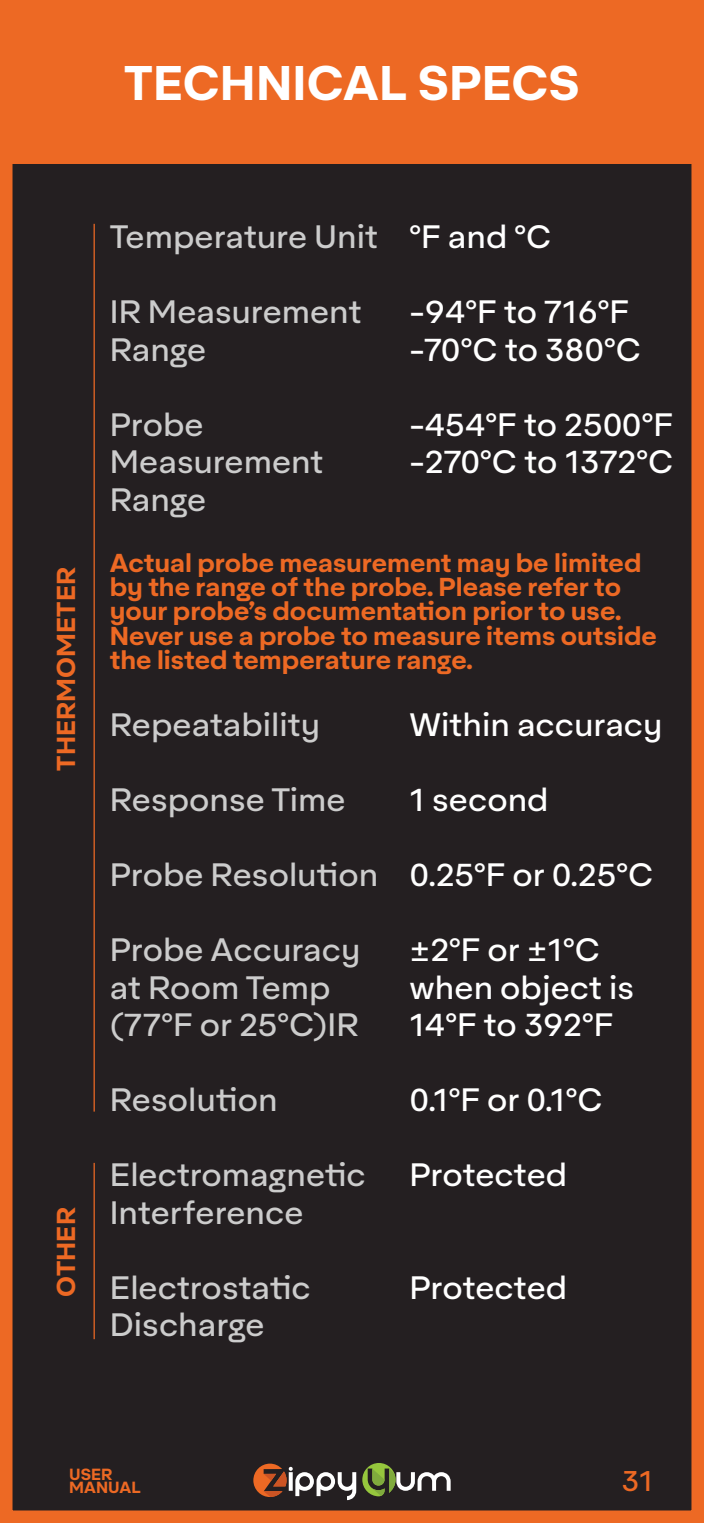
<style>
.page{position:relative;width:704px;height:1523px;background:#fff}
.page>*{position:absolute;margin:0;border:0;box-sizing:border-box;transform-origin:0 0}
.t1{font:46.88px "Aktifo A Bold";color:#fff}
.t2{font:31.25px/37.5px "Aktifo A Medium";color:#ccc}
.t3{font:31.25px/37.5px "Aktifo A Medium";color:#fff}
.t4{font:28.12px "Aktifo A Medium";color:#ed6924}
.t5{font:25px/24.4px "Aktifo A Bold";color:#ed6924}
.t6{font:15.62px/13.1px "Aktifo A Bold";color:#ed6924}
</style>
<div class="page">
<div style="left:0;top:0;width:703px;height:1522px;background:#241f21"></div>
<svg style="left:253px;top:1463px;width:103px;height:37px"></svg>
<svg style="left:362px;top:1463px;width:88px;height:33px"></svg>
<div style="left:13px;top:13px;width:677px;height:151px;background:#ed6924"></div>
<div style="left:0;top:0;width:703px;height:1522px;border:12px solid #ed6924"></div>
<hr style="left:93px;top:224px;width:2px;height:887px;background:#ed6924">
<hr style="left:93px;top:1162px;width:2px;height:177px;background:#ed6924">
<h1 class="t1" style="left:124px;top:63px;width:457px">TECHNICAL SPECS</h1>
<p class="t5" style="left:56px;top:770px;width:205px;rotate:-90deg">THERMOMETER</p>
<p class="t5" style="left:56px;top:1297px;width:91px;rotate:-90deg">OTHER</p>
<p class="t2" style="left:110px;top:221px;width:269px">Temperature Unit</p>
<p class="t2" style="left:110px;top:296px;width:253px">IR Measurement<br>Range</p>
<p class="t2" style="left:110px;top:408px;width:215px">Probe<br>Measurement<br>Range</p>
<p class="t3" style="left:409px;top:221px;width:143px">°F and °C</p>
<p class="t3" style="left:409px;top:296px;width:233px">-94°F to 716°F -70°C to 380°C</p>
<p class="t3" style="left:409px;top:408px;width:265px">-454°F to 2500°F -270°C to 1372°C</p>
<p class="t5" style="left:110px;top:552px;width:548px">Actual probe measurement may be limited by the range of the probe. Please refer to your probe’s documentation prior to use.<br>Never use a probe to measure items outside the listed temperature range.</p>
<p class="t2" style="left:110px;top:708px;width:212px">Repeatability</p>
<p class="t3" style="left:409px;top:708px;width:254px">Within accuracy</p>
<p class="t2" style="left:110px;top:783px;width:237px">Response Time</p>
<p class="t3" style="left:409px;top:783px;width:140px">1 second</p>
<p class="t2" style="left:110px;top:858px;width:270px">Probe Resolution</p>
<p class="t3" style="left:409px;top:858px;width:245px">0.25°F or 0.25°C</p>
<p class="t2" style="left:110px;top:933px;width:252px">Probe Accuracy at Room Temp (77°F or 25°C)IR</p>
<p class="t3" style="left:409px;top:933px;width:226px">±2°F or ±1°C when object is<br>14°F to 392°F</p>
<p class="t2" style="left:110px;top:1083px;width:169px">Resolution</p>
<p class="t3" style="left:409px;top:1083px;width:194px">0.1°F or 0.1°C</p>
<p class="t2" style="left:110px;top:1158px;width:257px">Electromagnetic<br>Interference</p>
<p class="t3" style="left:409px;top:1158px;width:159px">Protected</p>
<p class="t2" style="left:110px;top:1271px;width:202px">Electrostatic<br>Discharge</p>
<p class="t3" style="left:409px;top:1271px;width:159px">Protected</p>
<p class="t6" style="left:69px;top:1468px;width:73px">USER<br>MANUAL</p>
<p class="t4" style="left:621px;top:1469px;width:33px">31</p>
</div>
